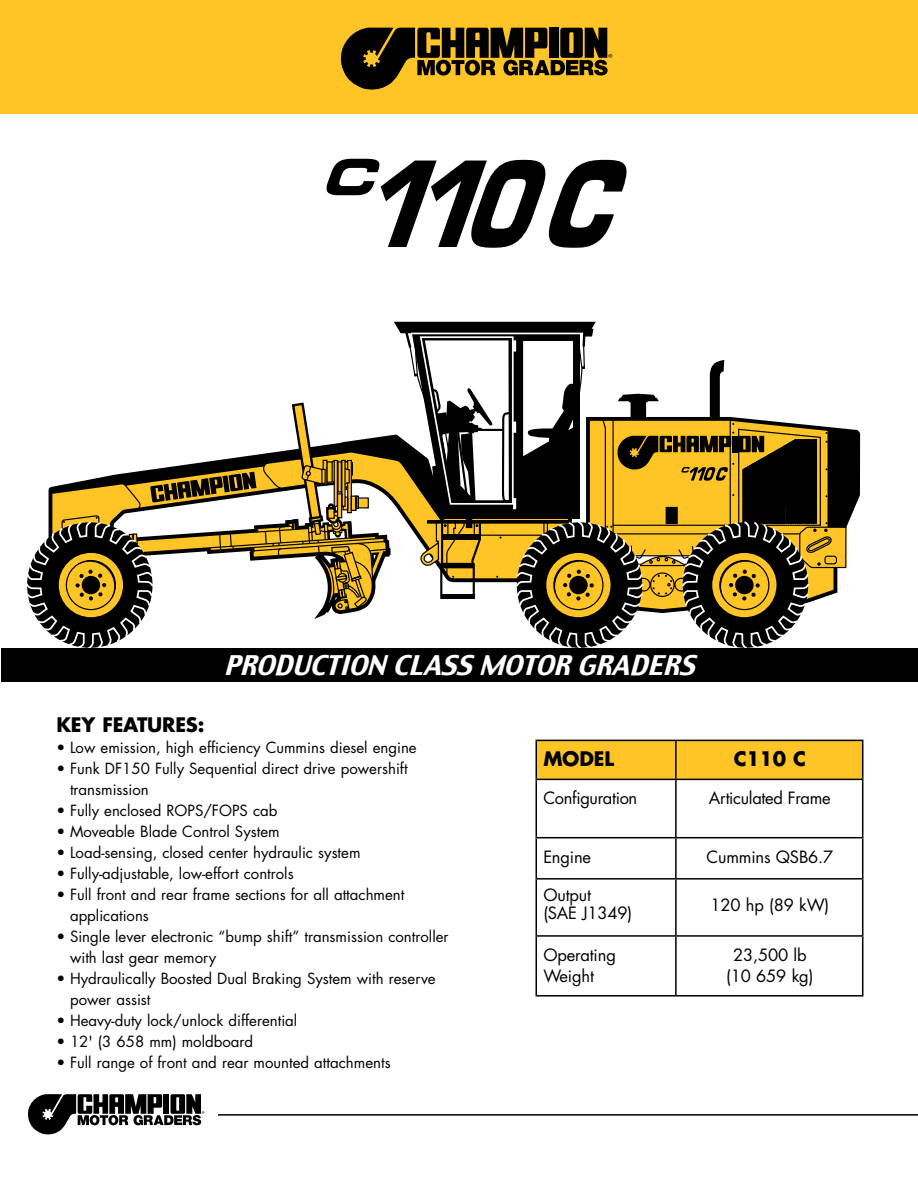
<style>
.page{position:relative;width:918px;height:1188px;background:#fff}
.page>*{position:absolute;margin:0;border:0;box-sizing:border-box;transform-origin:0 0}
.t1{font:italic 27px "Charcoal";color:#fff}
.t2{font:700 19.5px "Futura";letter-spacing:-.01em;color:#000}
.t3{font:16.5px/21px "Futura";letter-spacing:-.01em;color:#000}
.t4{font:15px/21px "Futura";color:#000}
</style>
<div class="page">
<div style="left:0;top:0;width:918px;height:114px;background:#ffc425"></div>
<svg style="left:341px;top:28px;width:271px;height:62px"></svg>
<hr style="left:27px;top:1114px;width:891px;height:2px;background:#000">
<div style="left:7px;top:1090px;width:211px;height:60px;background:#fff"></div>
<svg style="left:28px;top:1094px;width:176px;height:40px"></svg>
<svg style="left:26px;top:322px;width:834px;height:327px"></svg>
<svg style="left:327px;top:159px;width:300px;height:89px"></svg>
<div style="left:1px;top:649px;width:917px;height:33px;background:#000"></div>
<div style="left:537px;top:741px;width:325px;height:38px;background:#ffc425"></div>
<svg style="left:537px;top:780px;width:325px;height:59px"></svg>
<hr style="left:536px;top:740px;width:140px;height:1px;background:#000">
<hr style="left:536px;top:741px;width:1px;height:38px;background:#000">
<hr style="left:676px;top:740px;width:187px;height:1px;background:#000">
<hr style="left:675px;top:741px;width:2px;height:38px;background:#000">
<hr style="left:862px;top:741px;width:1px;height:38px;background:#000">
<hr style="left:536px;top:779px;width:140px;height:1px;background:#000">
<hr style="left:536px;top:780px;width:1px;height:57px;background:#000">
<hr style="left:676px;top:779px;width:187px;height:1px;background:#000">
<hr style="left:675px;top:780px;width:2px;height:57px;background:#000">
<hr style="left:862px;top:780px;width:1px;height:57px;background:#000">
<hr style="left:536px;top:837px;width:140px;height:1px;background:#000">
<hr style="left:536px;top:838px;width:1px;height:40px;background:#000">
<hr style="left:676px;top:837px;width:187px;height:1px;background:#000">
<hr style="left:675px;top:838px;width:2px;height:40px;background:#000">
<hr style="left:862px;top:838px;width:1px;height:40px;background:#000">
<hr style="left:536px;top:878px;width:140px;height:2px;background:#000">
<hr style="left:536px;top:880px;width:1px;height:55px;background:#000">
<hr style="left:676px;top:878px;width:187px;height:2px;background:#000">
<hr style="left:675px;top:880px;width:2px;height:55px;background:#000">
<hr style="left:862px;top:880px;width:1px;height:55px;background:#000">
<hr style="left:536px;top:935px;width:140px;height:2px;background:#000">
<hr style="left:536px;top:937px;width:1px;height:58px;background:#000">
<hr style="left:676px;top:935px;width:187px;height:2px;background:#000">
<hr style="left:675px;top:937px;width:2px;height:58px;background:#000">
<hr style="left:862px;top:937px;width:1px;height:58px;background:#000">
<hr style="left:536px;top:995px;width:140px;height:2px;background:#000">
<hr style="left:676px;top:995px;width:187px;height:2px;background:#000">
<h1 class="t1" style="left:224px;top:647px;width:482px">PRODUCTIONCLASSMOTORGRADERS</h1>
<h2 class="t2" style="left:56px;top:711px;width:150px">KEY FEATURES:</h2>
<p class="t4" style="left:56px;top:737px;width:362px">• Low emission, high efficiency Cummins diesel engine</p>
<p class="t4" style="left:70px;top:758px;width:339px;text-indent:-14px">• Funk DF150 Fully Sequential direct drive powershift transmission</p>
<p class="t4" style="left:56px;top:800px;width:223px">• Fully enclosed ROPS/FOPS cab</p>
<p class="t4" style="left:56px;top:821px;width:225px">• Moveable Blade Control System</p>
<p class="t4" style="left:56px;top:842px;width:306px">• Load-sensing, closed center hydraulic system</p>
<p class="t4" style="left:56px;top:863px;width:239px">• Fully-adjustable, low-effort controls</p>
<p class="t4" style="left:70px;top:884px;width:336px;text-indent:-14px">• Full front and rear frame sections for all attachment applications</p>
<p class="t4" style="left:70px;top:926px;width:380px;text-indent:-14px">• Single lever electronic “bump shift” transmission controller with last gear memory</p>
<p class="t4" style="left:70px;top:968px;width:367px;text-indent:-14px">• Hydraulically Boosted Dual Braking System with reserve power assist</p>
<p class="t4" style="left:56px;top:1010px;width:243px">• Heavy-duty lock/unlock differential</p>
<p class="t4" style="left:56px;top:1031px;width:198px">• 12' (3 658 mm) moldboard</p>
<p class="t4" style="left:56px;top:1052px;width:336px">• Full range of front and rear mounted attachments</p>
<h2 class="t2" style="left:543px;top:745px;width:72px">MODEL</h2>
<h2 class="t2" style="left:734px;top:745px;width:74px">C110 C</h2>
<p class="t3" style="left:543px;top:787px;width:96px">Configuration</p>
<p class="t3" style="left:709px;top:787px;width:123px">Articulated Frame</p>
<p class="t3" style="left:543px;top:846px;width:49px">Engine</p>
<p class="t3" style="left:706px;top:846px;width:128px">Cummins QSB6.7</p>
<p class="t3" style="left:543px;top:886px;width:90px;line-height:18px">Output<br>(SAE J1349)</p>
<p class="t3" style="left:710px;top:894px;width:120px">120 hp (89 kW)</p>
<p class="t3" style="left:543px;top:944px;width:74px">Operating<br>Weight</p>
<p class="t3" style="left:726px;top:944px;width:89px;text-align:center">23,500 lb (10 659 kg)</p>
</div>
